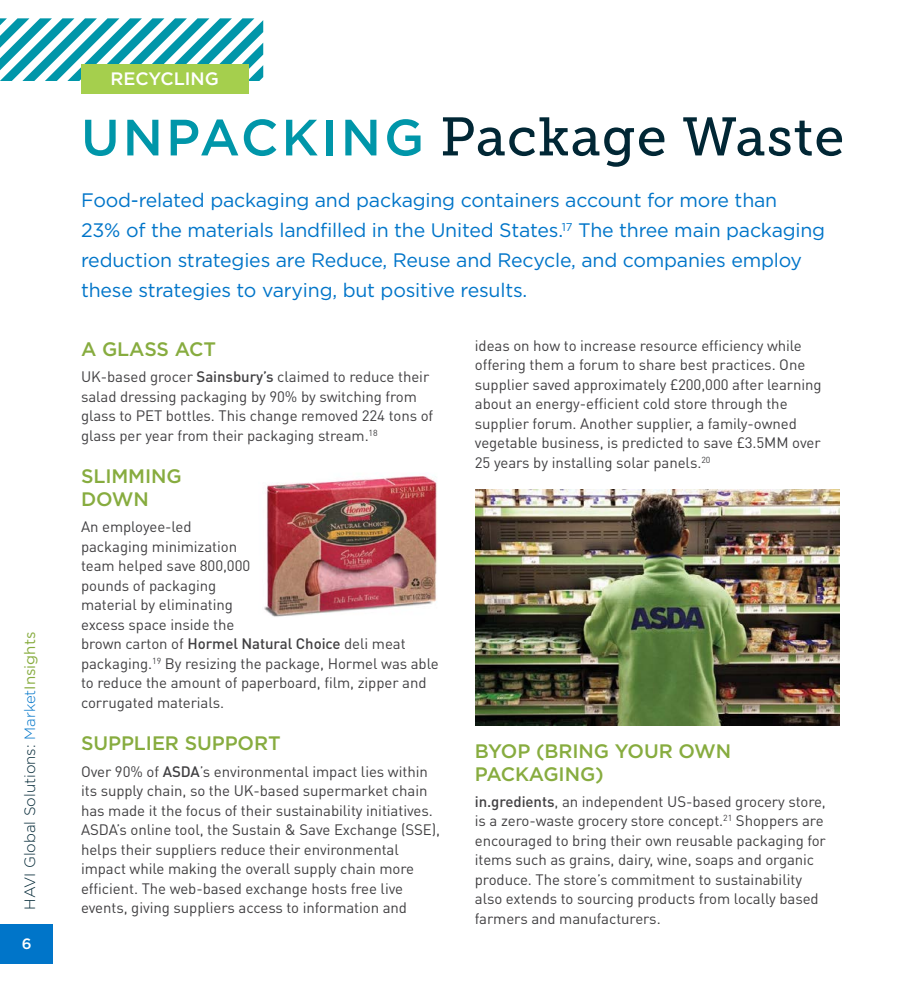
<style>
.page{position:relative;width:918px;height:999px;background:#fff}
.page>*{position:absolute;margin:0;border:0;box-sizing:border-box;transform-origin:0 0}
.t1{font:54px "Museo Slab 500";letter-spacing:.02em;color:#012735}
.t2{font:19.5px/30px "Gotham";letter-spacing:-.01em;color:#0075c9}
.t3{font:500 19.5px/22.5px "Gotham";letter-spacing:-.005em;color:#87ac3f}
.t4{font:500 18px "Gotham";color:#fff}
.t5{font:15px/19.5px "DINOT";letter-spacing:-.005em;color:#414042}
.t6{font:300 15px "Gotham";color:#012735}
.t7{font:500 15px "Gotham";color:#fff}
.s1{color:#0075c9}
.s2{font-weight:400;color:#87ac3f}
.s3{font-family:"Gotham";font-weight:500;font-size:51px;color:#0096a9}
.s4{font-weight:500}
</style>
<div class="page">
<div style="left:0;top:924px;width:53px;height:40px;background:#0075c9"></div>
<svg style="left:0;top:18px;width:263px;height:63px"></svg>
<div style="left:81px;top:64px;width:167px;height:29px;background:#a5cf4d"></div>
<img style="left:264px;top:476px;width:173px;height:141px">
<img style="left:475px;top:490px;width:364px;height:235px">
<p class="t6" style="left:22px;top:910px;width:279px;rotate:-90deg">HAVI Global Solutions: <span class="s1">Market</span><span class="s2">Insights</span></p>
<p class="t7" style="left:22px;top:935px;width:11px">6</p>
<p class="t4" style="left:110px;top:68px;width:110px">RECYCLING</p>
<h1 class="t1" style="left:81px;top:107px;width:765px"><span class="s3">UNPACKING</span> Package Waste</h1>
<p class="t2" style="left:81px;top:185px;width:746px">Food-related packaging and packaging containers account for more than<br>23% of the materials landfilled in the United States.<sup>17</sup> The three main packaging reduction strategies are Reduce, Reuse and Recycle, and companies employ these strategies to varying, but positive results.</p>
<h2 class="t3" style="left:81px;top:337px;width:137px">A GLASS ACT</h2>
<p class="t5" style="left:81px;top:366px;width:354px">UK-based grocer <span class="s4">Sainsbury’s</span> claimed to reduce their salad dressing packaging by 90% by switching from glass to PET bottles. This change removed 224 tons of glass per year from their packaging stream.<sup>18</sup></p>
<h2 class="t3" style="left:81px;top:465px;width:102px">SLIMMING<br>DOWN</h2>
<p class="t5" style="left:81px;top:516px;width:359px">An employee-led<br>packaging minimization<br>team helped save 800,000<br>pounds of packaging<br>material by eliminating<br>excess space inside the<br>brown carton of <span class="s4">Hormel Natural Choice</span> deli meat packaging.<sup>19</sup> By resizing the package, Hormel was able to reduce the amount of paperboard, film, zipper and corrugated materials.</p>
<h2 class="t3" style="left:81px;top:732px;width:201px">SUPPLIER SUPPORT</h2>
<p class="t5" style="left:81px;top:761px;width:361px">Over 90% of <span class="s4">ASDA</span>’s environmental impact lies within its supply chain, so the UK-based supermarket chain has made it the focus of their sustainability initiatives.<br>ASDA’s online tool, the Sustain &amp; Save Exchange (SSE), helps their suppliers reduce their environmental impact while making the overall supply chain more efficient. The web-based exchange hosts free live events, giving suppliers access to information and</p>
<p class="t5" style="left:475px;top:335px;width:348px">ideas on how to increase resource efficiency while offering them a forum to share best practices. One supplier saved approximately £200,000 after learning about an energy-efficient cold store through the supplier forum. Another supplier, a family-owned vegetable business, is predicted to save £3.5MM over 25 years by installing solar panels.<sup>20</sup></p>
<h2 class="t3" style="left:475px;top:740px;width:258px">BYOP (BRING YOUR OWN<br>PACKAGING)</h2>
<p class="t5" style="left:475px;top:791px;width:353px"><span class="s4">in.gredients</span>, an independent US-based grocery store, is a zero-waste grocery store concept.<sup>21</sup> Shoppers are encouraged to bring their own reusable packaging for items such as grains, dairy, wine, soaps and organic produce. The store’s commitment to sustainability also extends to sourcing products from locally based farmers and manufacturers.</p>
</div>
